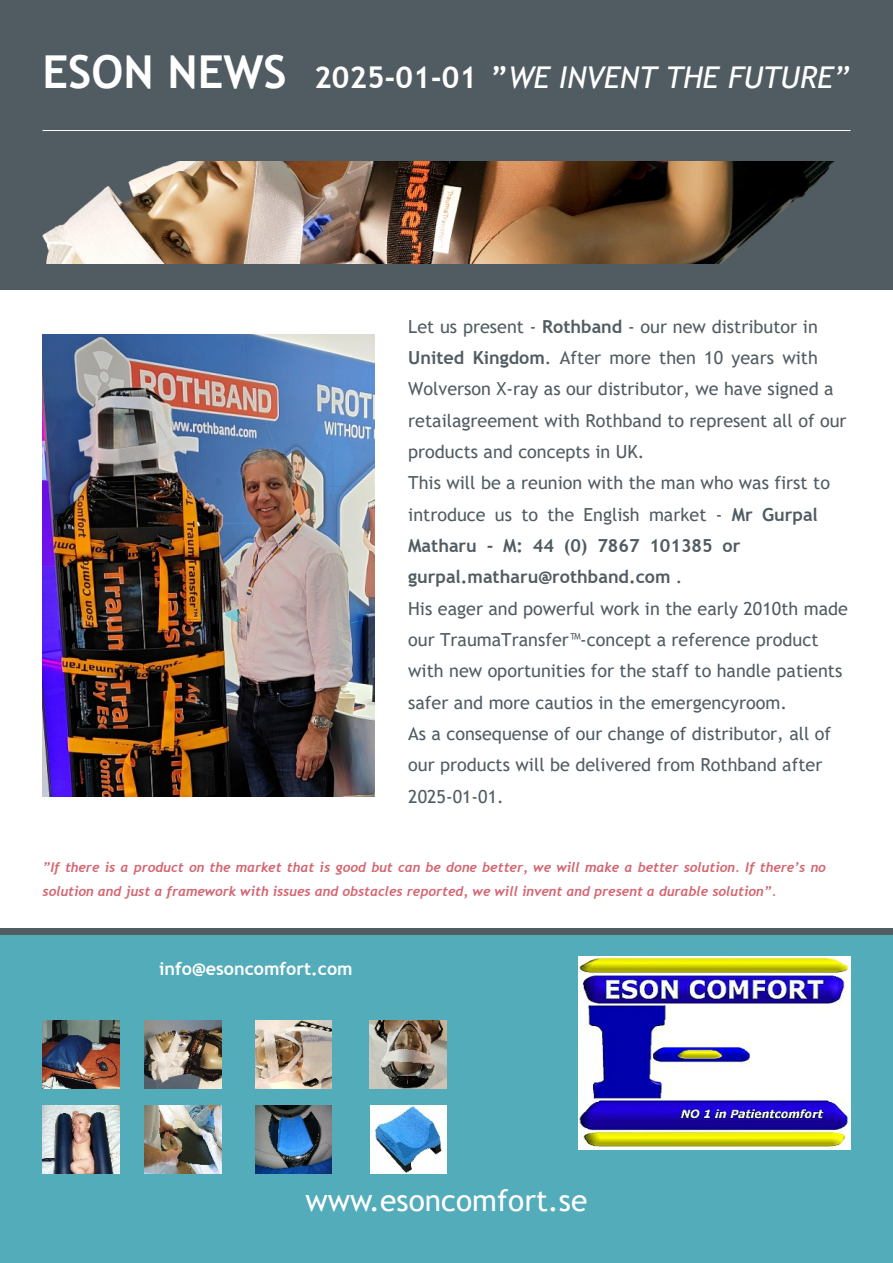
<style>
.page{position:relative;width:893px;height:1263px;background:#515c62}
.page>*{position:absolute;margin:0;border:0;box-sizing:border-box;transform-origin:0 0}
.t1{font:italic 30px "Trebuchet MS";color:#fff}
.t2{font:30px "Trebuchet MS";color:#fff}
.t3{font:18px/31.3px "Trebuchet MS";color:#515c62}
.t4{font:700 18px "Trebuchet MS";color:#fff}
.t5{font:italic 700 13.5px/23.5px "Trebuchet";color:#d56470}
.s1{font-weight:700;font-style:normal;font-size:45.45px}
.s2{font-weight:700;font-style:normal}
.s3{font-weight:700}
</style>
<div class="page">
<div style="left:0;top:291px;width:893px;height:637px;background:#fff"></div>
<hr style="left:43px;top:130px;width:807px;height:1px;background:#fff">
<div style="left:0;top:935px;width:893px;height:328px;background:#53acb9"></div>
<img style="left:578px;top:956px;width:272px;height:193px">
<img style="left:43px;top:334px;width:331px;height:463px">
<img style="left:43px;top:162px;width:791px;height:102px">
<img style="left:43px;top:1020px;width:76px;height:69px">
<img style="left:145px;top:1021px;width:76px;height:68px">
<img style="left:255px;top:1020px;width:77px;height:69px">
<img style="left:370px;top:1020px;width:76px;height:69px">
<img style="left:43px;top:1106px;width:76px;height:68px">
<img style="left:145px;top:1106px;width:76px;height:68px">
<img style="left:255px;top:1106px;width:77px;height:68px">
<img style="left:370px;top:1106px;width:77px;height:68px">
<h1 class="t1" style="left:43px;top:66px;width:808px"><span class="s1">ESON NEWS</span> <span class="s2">2025-01-01 ”</span>WE INVENT THE FUTURE”</h1>
<p class="t3" style="left:408px;top:312px;width:441px">Let us present - <span class="s3">Rothband</span> - our new distributor in <span class="s3">United Kingdom</span>. After more then 10 years with Wolverson X-ray as our distributor, we have signed a retailagreement with Rothband to represent all of our products and concepts in UK.<br>This will be a reunion with the man who was first to introduce us to the English market - <span class="s3">Mr Gurpal Matharu - M: 44 (0) 7867 101385 or gurpal.matharu@rothband.com</span> .<br>His eager and powerful work in the early 2010th made our TraumaTransfer™-concept a reference product with new oportunities for the staff to handle patients safer and more cautios in the emergencyroom.<br>As a consequense of our change of distributor, all of our products will be delivered from Rothband after 2025-01-01.</p>
<p class="t5" style="left:43px;top:857px;width:785px">”If there is a product on the market that is good but can be done better, we will make a better solution. If there’s no solution and just a framework with issues and obstacles reported, we will invent and present a durable solution”.</p>
<p class="t4" style="left:159px;top:961px;width:195px">info@esoncomfort.com</p>
<h1 class="t2" style="left:305px;top:1189px;width:284px">www.esoncomfort.se</h1>
</div>
